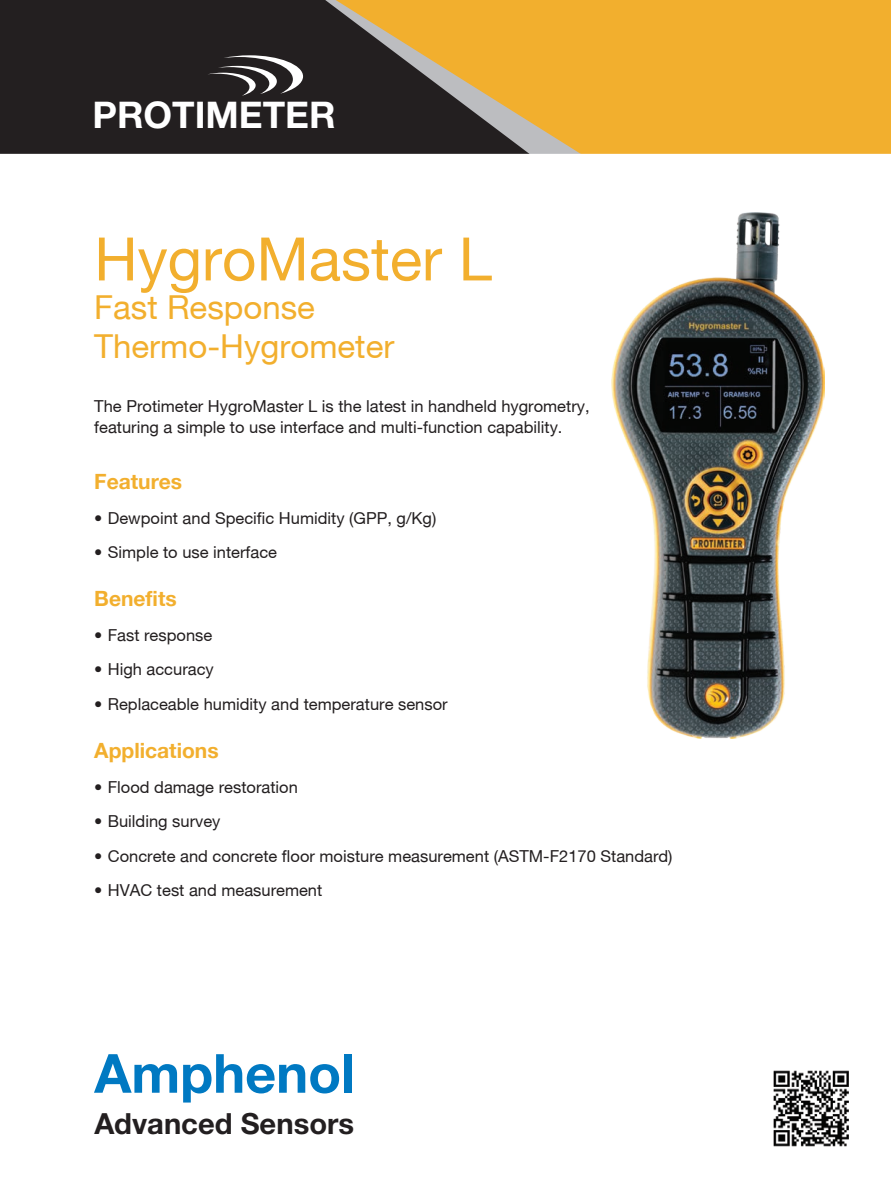
<style>
.page{position:relative;width:891px;height:1188px;background:#fff}
.page>*{position:absolute;margin:0;border:0;box-sizing:border-box;transform-origin:0 0}
.Product_name{font:60px "Helvetica Neue";color:#f2af2e}
.t1{font:700 54px "Helvetica Neue LT Std";color:#0079c2}
.t2{font:700 36.75px "Helvetica Neue LT Std";color:#fff}
.Modality{font:33px "Helvetica Neue";color:#f2af2e}
.t3{font:700 29.1px "Helvetica Neue LT Std";color:#231f20}
.Features_and_Benefits{font:700 21px "Helvetica Neue";color:#f2af2e}
.Intro_Text{font:16.5px/21px "Helvetica Neue";color:#231f20}
</style>
<div class="page">
<img style="left:773px;top:1070px;width:76px;height:77px">
<div style="left:0;top:0;width:891px;height:155px;background:#231f20"></div>
<svg style="left:336px;top:0;width:555px;height:154px;fill:#f2af2e"></svg>
<hr style="left:0;top:154px;width:891px;height:2px;background:#fff">
<svg style="left:208px;top:55px;width:95px;height:41px"></svg>
<img style="left:612px;top:213px;width:213px;height:525px">
<p class="t2" style="left:92px;top:92px;width:245px">PROTIMETER</p>
<p class="Product_name" style="left:94px;top:223px;width:399px">HygroMaster L</p>
<p class="Modality" style="left:94px;top:288px;width:222px">Fast Response</p>
<p class="Modality" style="left:94px;top:327px;width:302px">Thermo-Hygrometer</p>
<p class="Intro_Text" style="left:94px;top:396px;width:497px">The Protimeter HygroMaster L is the latest in handheld hygrometry, featuring a simple to use interface and multi-function capability.</p>
<p class="Features_and_Benefits" style="left:94px;top:469px;width:89px">Features</p>
<p class="Intro_Text" style="left:94px;top:507px;width:343px">• Dewpoint and Specific Humidity (GPP, g/Kg)</p>
<p class="Intro_Text" style="left:94px;top:542px;width:184px">• Simple to use interface</p>
<p class="Features_and_Benefits" style="left:94px;top:586px;width:84px">Benefits</p>
<p class="Intro_Text" style="left:94px;top:624px;width:120px">• Fast response</p>
<p class="Intro_Text" style="left:94px;top:659px;width:121px">• High accuracy</p>
<p class="Intro_Text" style="left:94px;top:693px;width:355px">• Replaceable humidity and temperature sensor</p>
<p class="Features_and_Benefits" style="left:94px;top:738px;width:126px">Applications</p>
<p class="Intro_Text" style="left:94px;top:776px;width:205px">• Flood damage restoration</p>
<p class="Intro_Text" style="left:94px;top:811px;width:128px">• Building survey</p>
<p class="Intro_Text" style="left:94px;top:845px;width:580px">• Concrete and concrete floor moisture measurement (ASTM-F2170 Standard)</p>
<p class="Intro_Text" style="left:94px;top:880px;width:230px">• HVAC test and measurement</p>
<p class="t1" style="left:94px;top:1040px;width:262px">Amphenol</p>
<p class="t3" style="left:94px;top:1105px;width:261px">Advanced Sensors</p>
</div>
